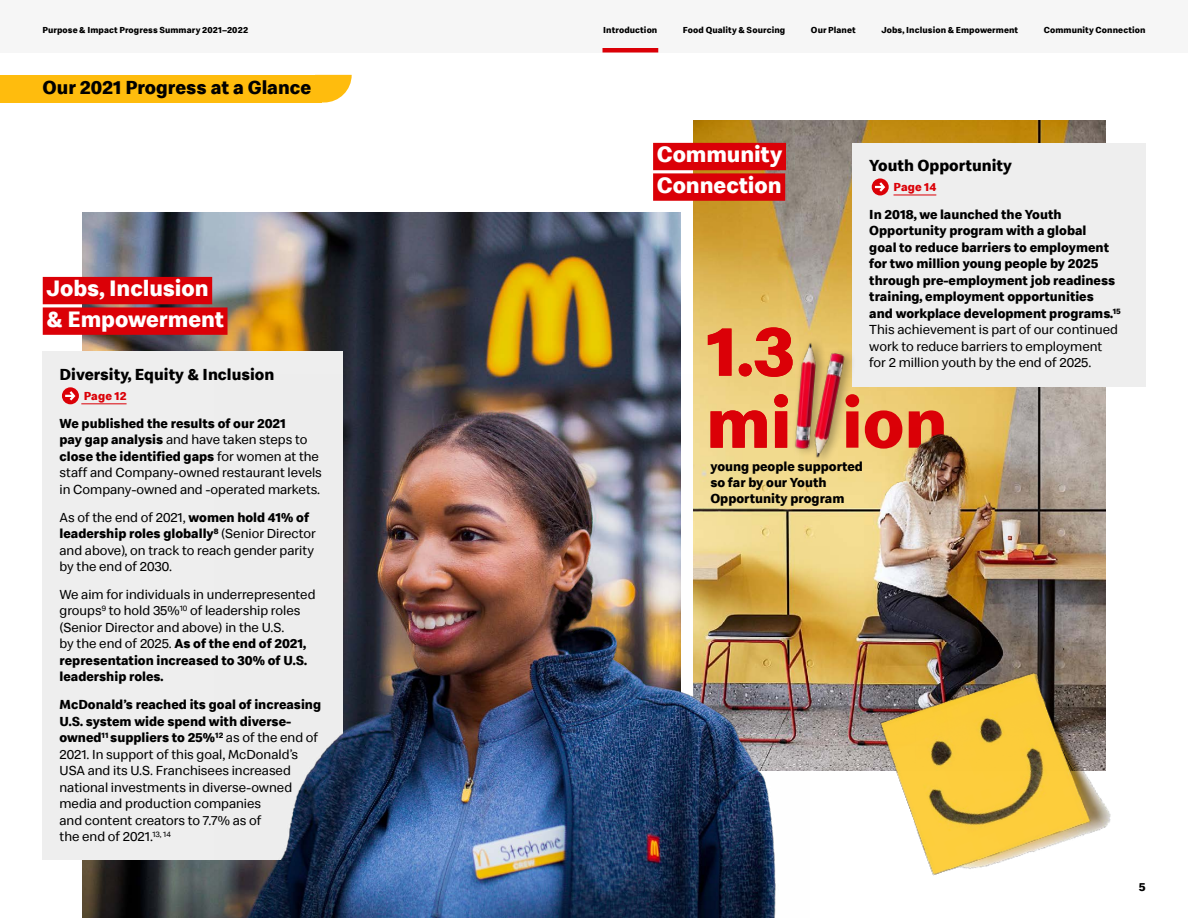
<style>
.page{position:relative;width:1188px;height:918px;background:#fff}
.page>*{position:absolute;margin:0;border:0;box-sizing:border-box;transform-origin:0 0}
.t1{font:700 72px/72px "Speedee";color:#db0007}
.t2{font:700 23.1px/30.6px "Speedee";letter-spacing:-.005em;color:#fff}
.t3{font:700 19.5px "Speedee";color:#000}
.t4{font:700 16.5px "Speedee";color:#000}
.t5{font:13.5px/16.5px "Speedee";color:#000}
.t6{font:700 13.5px/16.5px "Speedee";color:#000}
.t7{font:700 12px "Speedee";letter-spacing:.015em;color:#db0007}
.t8{font:700 12px "Speedee";color:#000}
.t9{font:700 9px "Speedee";letter-spacing:.01em;color:#000}
.t10{font:700 8.1px "Speedee";color:#000}
.s1{font-weight:700}
</style>
<div class="page">
<img style="left:693px;top:120px;width:412px;height:651px">
<img style="left:83px;top:213px;width:598px;height:705px">
<div style="left:43px;top:352px;width:300px;height:508px;background:#eee"></div>
<div style="left:852px;top:143px;width:293px;height:244px;background:#eee"></div>
<img style="left:215px;top:375px;width:595px;height:543px">
<div style="left:0;top:0;width:1188px;height:52px;background:#f6f6f6"></div>
<hr style="left:603px;top:48px;width:55px;height:4px;background:#db0007">
<div style="left:653px;top:143px;width:133px;height:27px;background:#db0007"></div>
<div style="left:653px;top:173px;width:132px;height:28px;background:#db0007"></div>
<hr style="left:894px;top:195px;width:42px;height:1px;background:#db0007">
<hr style="left:81px;top:404px;width:46px;height:1px;background:#db0007">
<svg style="left:321px;top:75px;width:31px;height:27px"></svg>
<div style="left:0;top:75px;width:321px;height:27px;background:#ffbc0d"></div>
<svg style="left:872px;top:178px;width:17px;height:17px"></svg>
<svg style="left:875px;top:180px;width:12px;height:14px"></svg>
<div style="left:43px;top:277px;width:169px;height:27px;background:#db0007"></div>
<div style="left:43px;top:307px;width:185px;height:28px;background:#db0007"></div>
<img style="left:885px;top:428px;width:136px;height:95px">
<div style="left:791px;top:336px;width:38px;height:122px;background:#000;opacity:.3"></div>
<img style="left:789px;top:340px;width:37px;height:114px">
<div style="left:810px;top:347px;width:46px;height:121px;background:#f3d889"></div>
<img style="left:804px;top:347px;width:51px;height:115px">
<svg style="left:62px;top:387px;width:17px;height:17px"></svg>
<svg style="left:65px;top:389px;width:12px;height:14px"></svg>
<img style="left:859px;top:636px;width:252px;height:240px">
<p class="t9" style="left:43px;top:24px;width:207px">Purpose &amp; Impact Progress Summary 2021–2022</p>
<p class="t9" style="left:603px;top:24px;width:56px">Introduction</p>
<p class="t9" style="left:683px;top:24px;width:104px">Food Quality &amp; Sourcing</p>
<p class="t9" style="left:811px;top:24px;width:46px">Our Planet</p>
<p class="t9" style="left:881px;top:24px;width:138px">Jobs, Inclusion &amp; Empowerment</p>
<p class="t9" style="left:1044px;top:24px;width:103px">Community Connection</p>
<h3 class="t3" style="left:43px;top:76px;width:270px">Our 2021 Progress at a Glance</h3>
<h3 class="t2" style="left:46px;top:274px;width:179px">Jobs, Inclusion &amp; Empowerment</h3>
<h4 class="t4" style="left:60px;top:364px;width:216px">Diversity, Equity &amp; Inclusion</h4>
<p class="t7" style="left:84px;top:388px;width:44px">Page 12</p>
<p class="t5" style="left:60px;top:415px;width:264px"><span class="s1">We published the results of our 2021<br>pay gap analysis</span> and have taken steps to <span class="s1">close the identified gaps</span> for women at the staff and Company-owned restaurant levels in Company-owned and -operated markets.</p>
<p class="t5" style="left:60px;top:509px;width:258px">As of the end of 2021, <span class="s1">women hold 41% of leadership roles globally</span><sup>8</sup> (Senior Director and above), on track to reach gender parity by the end of 2030.</p>
<p class="t5" style="left:60px;top:586px;width:258px">We aim for individuals in underrepresented groups<sup>9</sup> to hold 35%<sup>10</sup> of leadership roles (Senior Director and above) in the U.S.<br>by the end of 2025. <span class="s1">As of the end of 2021, representation increased to 30% of U.S. leadership roles.</span></p>
<p class="t5" style="left:60px;top:696px;width:263px"><span class="s1">McDonald’s reached its goal of increasing U.S. system wide spend with diverse&shy;owned</span><sup>11</sup> <span class="s1">suppliers to 25%</span><sup>12</sup> as of the end of 2021. In support of this goal, McDonald’s USA and its U.S. Franchisees increased national investments in diverse-owned media and production companies<br>and content creators to 7.7% as of<br>the end of 2021.<sup>13,</sup> <sup>14</sup></p>
<h3 class="t2" style="left:657px;top:140px;width:127px">Community<br>Connection</h3>
<h4 class="t4" style="left:869px;top:155px;width:144px">Youth Opportunity</h4>
<p class="t7" style="left:894px;top:180px;width:44px">Page 14</p>
<p class="t6" style="left:869px;top:207px;width:248px">In 2018, we launched the Youth Opportunity program with a global goal to reduce barriers to employment for two million young people by 2025 through pre-employment job readiness training, employment opportunities and workplace development programs.</p>
<p class="t10" style="left:1113px;top:306px;width:10px">15</p>
<p class="t5" style="left:869px;top:322px;width:250px">This achievement is part of our continued work to reduce barriers to employment for 2 million youth by the end of 2025.</p>
<h1 class="t1" style="left:706px;top:318px;width:243px">1.3<br>mi ion</h1>
<p class="t6" style="left:710px;top:459px;width:154px">young people supported so far by our Youth<br>Opportunity program</p>
<p class="t8" style="left:1139px;top:880px;width:8px">5</p>
</div>
